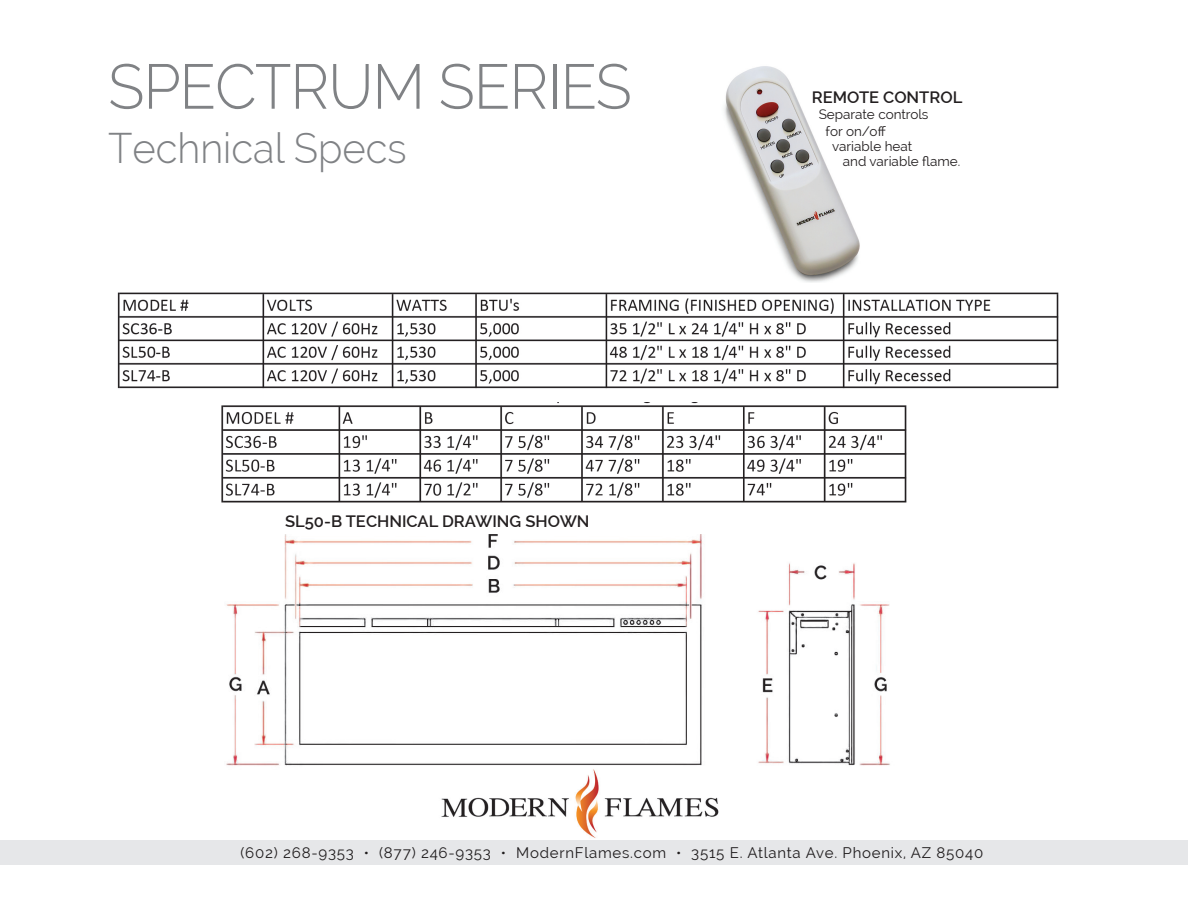
<style>
.page{position:relative;width:1188px;height:918px;background:#fff}
.page>*{position:absolute;margin:0;border:0;box-sizing:border-box;transform-origin:0 0}
.t1{font:300 63px "Raleway";letter-spacing:-.02em;color:#808285;scale:.95 1}
.t2{font:300 42px "Raleway";color:#808285;scale:.95 1}
.t3{font:600 16.5px "Raleway";color:#231f20}
.t4{font:15px "Raleway";letter-spacing:.05em;color:#231f20}
.t5{font:13.5px/16.5px "Raleway";color:#231f20}
</style>
<div class="page">
<div style="left:0;top:841px;width:1188px;height:24px;background:#e6e7e9"></div>
<img style="left:226px;top:534px;width:664px;height:232px">
<img style="left:724px;top:66px;width:136px;height:217px">
<img style="left:117px;top:292px;width:942px;height:97px">
<img style="left:221px;top:403px;width:686px;height:100px">
<img style="left:441px;top:769px;width:278px;height:69px">
<h1 class="t1" style="left:108px;top:50px;width:553px">SPECTRUM SERIES</h1>
<h2 class="t2" style="left:108px;top:123px;width:316px">Technical Specs</h2>
<p class="t3" style="left:285px;top:512px;width:306px">SL50-B TECHNICAL DRAWING SHOWN</p>
<p class="t3" style="left:812px;top:87px;width:152px">REMOTE CONTROL</p>
<p class="t5" style="left:826px;top:106px;width:104px;text-indent:-7px">Separate controls for on/off</p>
<p class="t5" style="left:843px;top:138px;width:119px;line-height:15px;text-indent:-11px">variable heat<br>and variable flame.</p>
<p class="t4" style="left:241px;top:844px;width:744px">(602) 268-9353 • (877) 246-9353 • ModernFlames.com • 3515 E. Atlanta Ave. Phoenix, AZ 85040</p>
</div>
